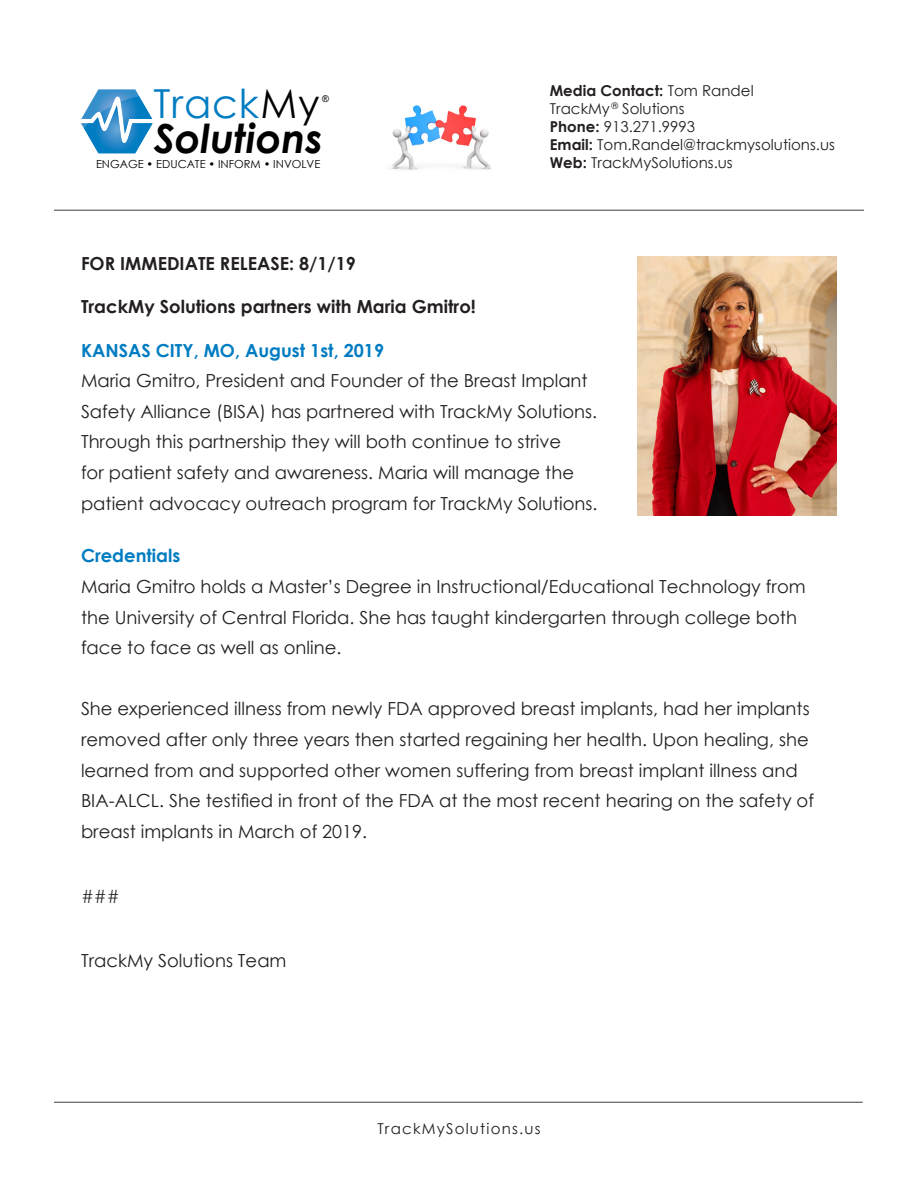
<style>
.page{position:relative;width:918px;height:1188px;background:#fff}
.page>*{position:absolute;margin:0;border:0;box-sizing:border-box;transform-origin:0 0}
.t1{font:italic 700 40.05px/35.1px "Century Gothic";color:#000001}
.t2{font:18px/30.6px "Century Gothic";color:#231f20}
.t3{font:700 18px "Century Gothic";color:#231f20}
.t4{font:700 18px "Century Gothic";color:#007cc2}
.t5{font:15px "Century Gothic";color:#231f20}
.t6{font:700 15px "Century Gothic";color:#231f20}
.t7{font:15px "Century Gothic";letter-spacing:.08em;color:#231f20}
.t8{font:11.1px "Century Gothic";color:#000001}
.t9{font:9.3px "Arial";color:#000001}
.s1{font-weight:400;font-style:normal;color:#007cc2}
.s2{font-weight:400;font-style:normal}
.s3{font-weight:400}
.s4{font-weight:700}
</style>
<div class="page">
<hr style="left:54px;top:210px;width:810px;height:1px;background:#3e3e3f">
<hr style="left:54px;top:1102px;width:809px;height:1px;background:#3e3e3f">
<svg style="left:81px;top:89px;width:72px;height:64px"></svg>
<img style="left:390px;top:105px;width:102px;height:65px">
<img style="left:638px;top:256px;width:199px;height:260px">
<p class="t1" style="left:153px;top:84px;width:171px"><span class="s1">Track</span><span class="s2">My<br></span>Solutions</p>
<p class="t9" style="left:322px;top:93px;width:8px">®</p>
<p class="t8" style="left:96px;top:156px;width:226px">ENGAGE • EDUCATE • INFORM • INVOLVE</p>
<p class="t6" style="left:550px;top:79px;width:205px">Media Contact: <span class="s3">Tom Randel</span></p>
<p class="t5" style="left:550px;top:98px;width:136px">TrackMy <sup>®</sup> Solutions</p>
<p class="t5" style="left:550px;top:116px;width:147px"><span class="s4">Phone:</span> 913.271.9993</p>
<p class="t5" style="left:550px;top:134px;width:287px"><span class="s4">Email:</span> Tom.Randel@trackmysolutions.us</p>
<p class="t5" style="left:550px;top:152px;width:184px"><span class="s4">Web:</span> TrackMySolutions.us</p>
<p class="t3" style="left:81px;top:250px;width:277px">FOR IMMEDIATE RELEASE: 8/1/19</p>
<p class="t3" style="left:81px;top:293px;width:396px">TrackMy Solutions partners with Maria Gmitro!</p>
<p class="t4" style="left:81px;top:336px;width:305px">KANSAS CITY, MO, August 1st, 2019</p>
<p class="t2" style="left:81px;top:365px;width:518px">Maria Gmitro, President and Founder of the Breast Implant Safety Alliance (BISA) has partnered with TrackMy Solutions.<br>Through this partnership they will both continue to strive<br>for patient safety and awareness. Maria will manage the patient advocacy outreach program for TrackMy Solutions.</p>
<p class="t4" style="left:81px;top:542px;width:101px">Credentials</p>
<p class="t2" style="left:81px;top:571px;width:726px">Maria Gmitro holds a Master’s Degree in Instructional/Educational Technology from the University of Central Florida. She has taught kindergarten through college both face to face as well as online.</p>
<p class="t2" style="left:81px;top:693px;width:735px">She experienced illness from newly FDA approved breast implants, had her implants removed after only three years then started regaining her health. Upon healing, she learned from and supported other women suffering from breast implant illness and BIA-ALCL. She testified in front of the FDA at the most recent hearing on the safety of breast implants in March of 2019.</p>
<p class="t2" style="left:81px;top:881px;width:40px">###</p>
<p class="t2" style="left:81px;top:945px;width:207px">TrackMy Solutions Team</p>
<p class="t7" style="left:377px;top:1118px;width:165px">TrackMySolutions.us</p>
</div>
